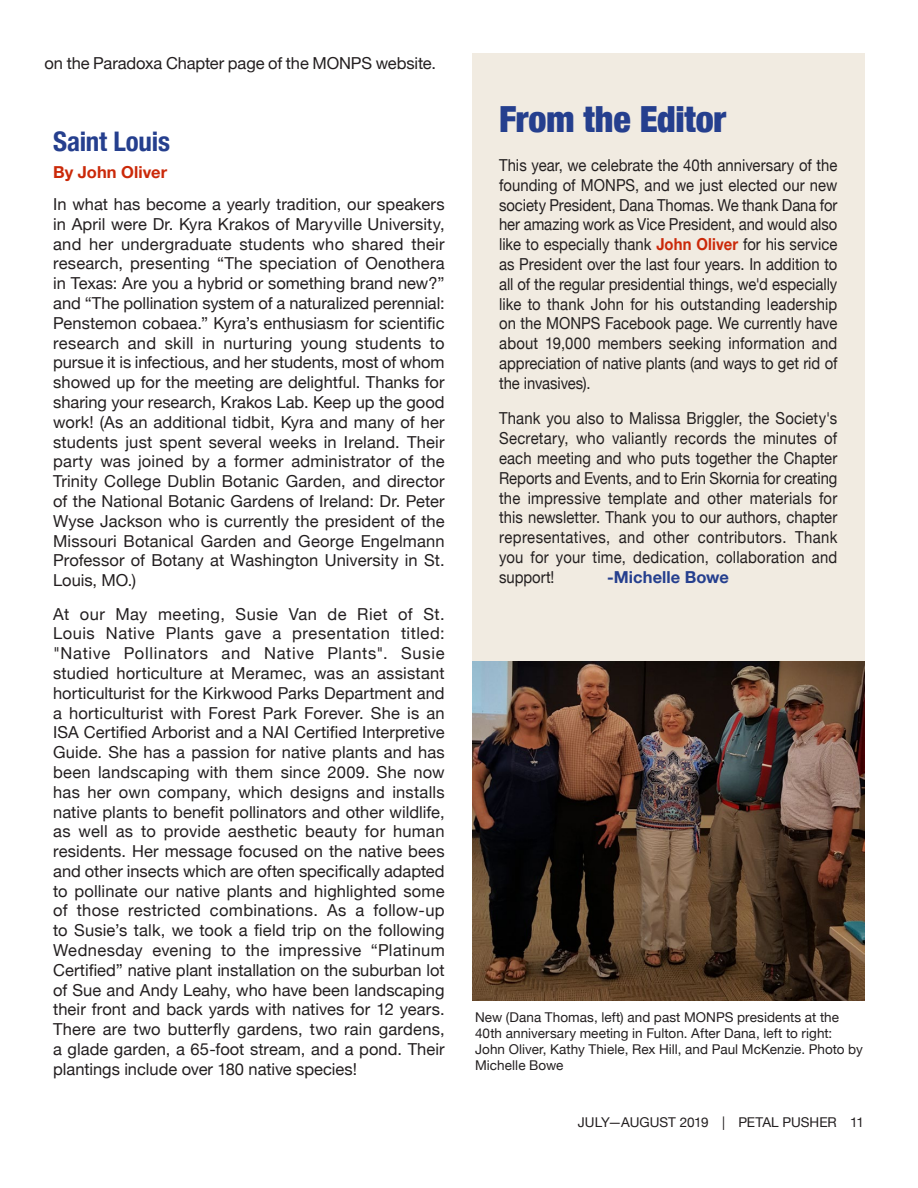
<style>
.page{position:relative;width:918px;height:1188px;background:#fff}
.page>*{position:absolute;margin:0;border:0;box-sizing:border-box;transform-origin:0 0}
.t1{font:900 condensed 36px "Helvetica Neue";letter-spacing:-.005em;color:#253f8e}
.t2{font:700 condensed 27px "Helvetica Neue";letter-spacing:-.01em;color:#253f8e}
.t3{font:16.5px/19.8px "Helvetica Neue";color:#231f20;text-align:justify}
.t4{font:16.5px/19.8px "Helvetica Neue";color:#231f20;text-align:justify;scale:.9 1}
.t5{font:700 16.5px "Helvetica Neue";letter-spacing:.005em;color:#253f8e}
.t6{font:700 16.5px "Helvetica Neue";letter-spacing:.005em;color:#cb2909}
.t7{font:13.5px/16.2px "Helvetica Neue";letter-spacing:.005em;color:#231f20}
.s1{font-weight:700;color:#cb2909}
</style>
<div class="page">
<div style="left:472px;top:54px;width:392px;height:607px;background:#f1ebe1"></div>
<img style="left:472px;top:661px;width:392px;height:340px">
<p class="t3" style="left:44px;top:53px;width:393px">on the Paradoxa Chapter page of the MONPS website.</p>
<h2 class="t2" style="left:53px;top:126px;width:118px">Saint Louis</h2>
<p class="t6" style="left:53px;top:162px;width:116px">By John Oliver</p>
<p class="t3" style="left:53px;top:194px;width:393px">In what has become a yearly tradition, our speakers in April were Dr. Kyra Krakos of Maryville University, and her undergraduate students who shared their research, presenting “The speciation of Oenothera in Texas: Are you a hybrid or something brand new?” and “The pollination system of a naturalized perennial:<br>Penstemon cobaea.” Kyra’s enthusiasm for scientific research and skill in nurturing young students to pursue it is infectious, and her students, most of whom showed up for the meeting are delightful. Thanks for sharing your research, Krakos Lab. Keep up the good work! (As an additional tidbit, Kyra and many of her students just spent several weeks in Ireland. Their party was joined by a former administrator of the Trinity College Dublin Botanic Garden, and director of the National Botanic Gardens of Ireland: Dr. Peter Wyse Jackson who is currently the president of the Missouri Botanical Garden and George Engelmann Professor of Botany at Washington University in St.<br>Louis, MO.)</p>
<p class="t3" style="left:53px;top:604px;width:393px">At our May meeting, Susie Van de Riet of St.<br>Louis Native Plants gave a presentation titled: "Native Pollinators and Native Plants". Susie studied horticulture at Meramec, was an assistant horticulturist for the Kirkwood Parks Department and a horticulturist with Forest Park Forever. She is an ISA Certified Arborist and a NAI Certified Interpretive Guide. She has a passion for native plants and has been landscaping with them since 2009. She now has her own company, which designs and installs native plants to benefit pollinators and other wildlife, as well as to provide aesthetic beauty for human residents. Her message focused on the native bees and other insects which are often specifically adapted to pollinate our native plants and highlighted some of those restricted combinations. As a follow-up to Susie’s talk, we took a field trip on the following Wednesday evening to the impressive “Platinum Certified” native plant installation on the suburban lot of Sue and Andy Leahy, who have been landscaping their front and back yards with natives for 12 years.<br>There are two butterfly gardens, two rain gardens, a glade garden, a 65-foot stream, and a pond. Their plantings include over 180 native species!</p>
<h1 class="t1" style="left:499px;top:97px;width:229px">From the Editor</h1>
<p class="t4" style="left:499px;top:155px;width:377px">This year, we celebrate the 40th anniversary of the founding of MONPS, and we just elected our new society President, Dana Thomas. We thank Dana for her amazing work as Vice President, and would also like to especially thank <span class="s1">John Oliver</span> for his service as President over the last four years. In addition to all of the regular presidential things, we'd especially like to thank John for his outstanding leadership on the MONPS Facebook page. We currently have about 19,000 members seeking information and appreciation of native plants (and ways to get rid of the invasives).</p>
<p class="t4" style="left:499px;top:409px;width:377px">Thank you also to Malissa Briggler, the Society's Secretary, who valiantly records the minutes of each meeting and who puts together the Chapter Reports and Events, and to Erin Skornia for creating the impressive template and other materials for this newsletter. Thank you to our authors, chapter representatives, and other contributors. Thank you for your time, dedication, collaboration and support!</p>
<p class="t5" style="left:607px;top:567px;width:123px">-Michelle Bowe</p>
<p class="t7" style="left:475px;top:1008px;width:389px">New (Dana Thomas, left) and past MONPS presidents at the 40th anniversary meeting in Fulton. After Dana, left to right:<br>John Oliver, Kathy Thiele, Rex Hill, and Paul McKenzie. Photo by Michelle Bowe</p>
<p class="t7" style="left:578px;top:1113px;width:288px">JULY—AUGUST 2019 | PETAL PUSHER 11</p>
</div>
